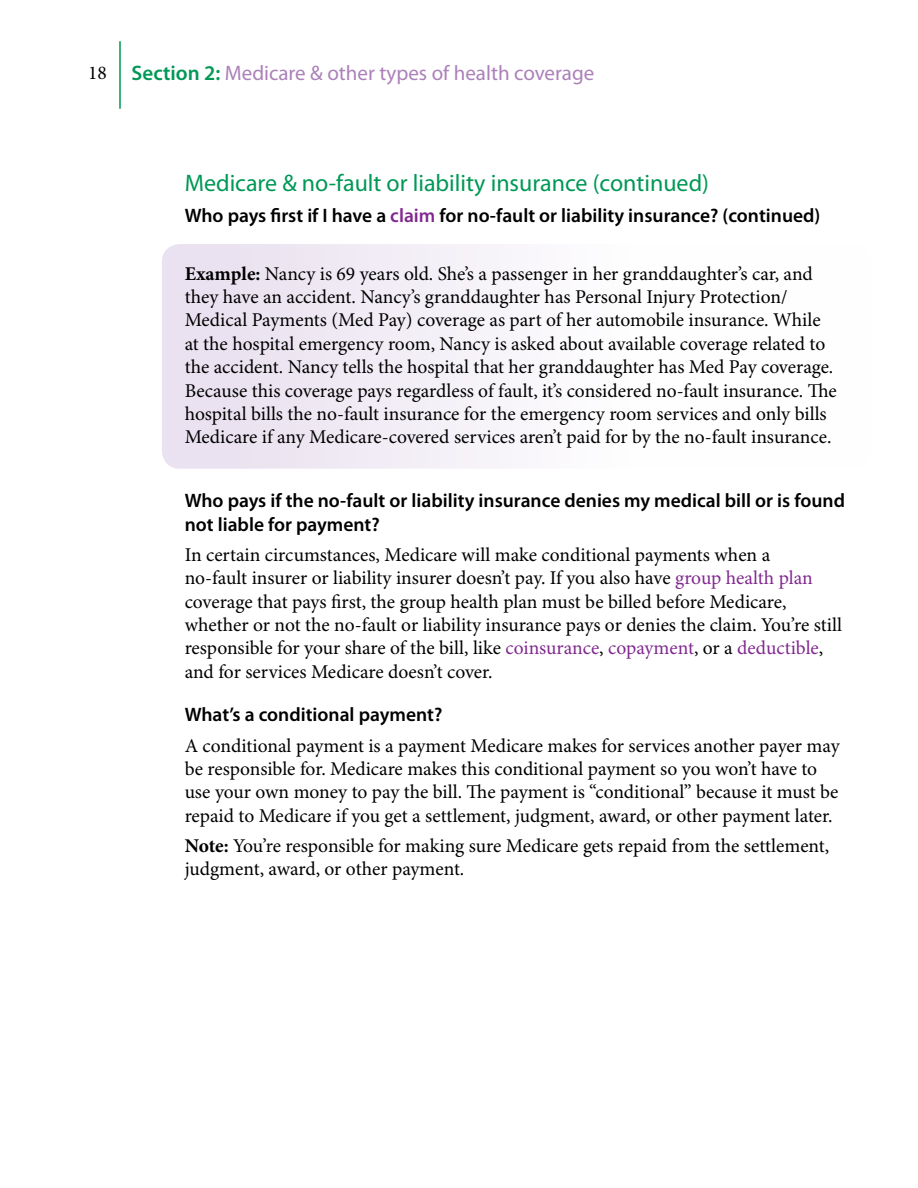
<style>
.page{position:relative;width:918px;height:1188px;background:#fff}
.page>*{position:absolute;margin:0;border:0;box-sizing:border-box;transform-origin:0 0}
.t1{font:24px "Myriad Pro";color:#009856}
.t2{font:21px "Myriad Pro";color:#ac81b9}
.Body_Text_13{font:19.5px/23.4px "Minion Pro";letter-spacing:-.005em;color:#000}
.Heading_3{font:600 19.5px/23.4px "Myriad Pro";color:#000}
.s1{font-family:"Minion Pro";font-size:19.5px;color:#000}
.s2{font-weight:600;color:#009856}
.s3{color:#812990}
.s4{font-weight:700}
</style>
<div class="page">
<hr style="left:119px;top:41px;width:2px;height:68px;background:#009856">
<div style="left:162px;top:244px;width:709px;height:225px;background:linear-gradient(to right,#eae2f0,#fff);border-radius:18px"></div>
<p class="t2" style="left:88px;top:61px;width:508px"><span class="s1">18</span> <span class="s2">Section 2:</span> Medicare &amp; other types of health coverage</p>
<p class="t1" style="left:185px;top:170px;width:526px">Medicare &amp; no-fault or liability insurance (continued)</p>
<h2 class="Heading_3" style="left:185px;top:205px;width:637px">Who pays first if I have a <span class="s3">claim</span> for no-fault or liability insurance? (continued)</h2>
<p class="Body_Text_13" style="left:185px;top:262px;width:654px"><span class="s4">Example:</span> Nancy is 69 years old. She’s a passenger in her granddaughter’s car, and they have an accident. Nancy’s granddaughter has Personal Injury Protection/ Medical Payments (Med Pay) coverage as part of her automobile insurance. While at the hospital emergency room, Nancy is asked about available coverage related to the accident. Nancy tells the hospital that her granddaughter has Med Pay coverage.<br>Because this coverage pays regardless of fault, it’s considered no-fault insurance. The hospital bills the no-fault insurance for the emergency room services and only bills Medicare if any Medicare-covered services aren’t paid for by the no-fault insurance.</p>
<h2 class="Heading_3" style="left:185px;top:489px;width:662px">Who pays if the no-fault or liability insurance denies my medical bill or is found not liable for payment?</h2>
<p class="Body_Text_13" style="left:185px;top:544px;width:659px">In certain circumstances, Medicare will make conditional payments when a<br>no-fault insurer or liability insurer doesn’t pay. If you also have <span class="s3">group health plan </span>coverage that pays first, the group health plan must be billed before Medicare, whether or not the no-fault or liability insurance pays or denies the claim. You’re still responsible for your share of the bill, like <span class="s3">coinsurance</span>, <span class="s3">copayment</span>, or a <span class="s3">deductible</span>, and for services Medicare doesn’t cover.</p>
<h2 class="Heading_3" style="left:185px;top:704px;width:259px">What’s a conditional payment?</h2>
<p class="Body_Text_13" style="left:185px;top:735px;width:656px">A conditional payment is a payment Medicare makes for services another payer may be responsible for. Medicare makes this conditional payment so you won’t have to use your own money to pay the bill. The payment is “conditional” because it must be repaid to Medicare if you get a settlement, judgment, award, or other payment later.</p>
<p class="Body_Text_13" style="left:185px;top:835px;width:646px"><span class="s4">Note:</span> You’re responsible for making sure Medicare gets repaid from the settlement, judgment, award, or other payment.</p>
</div>
